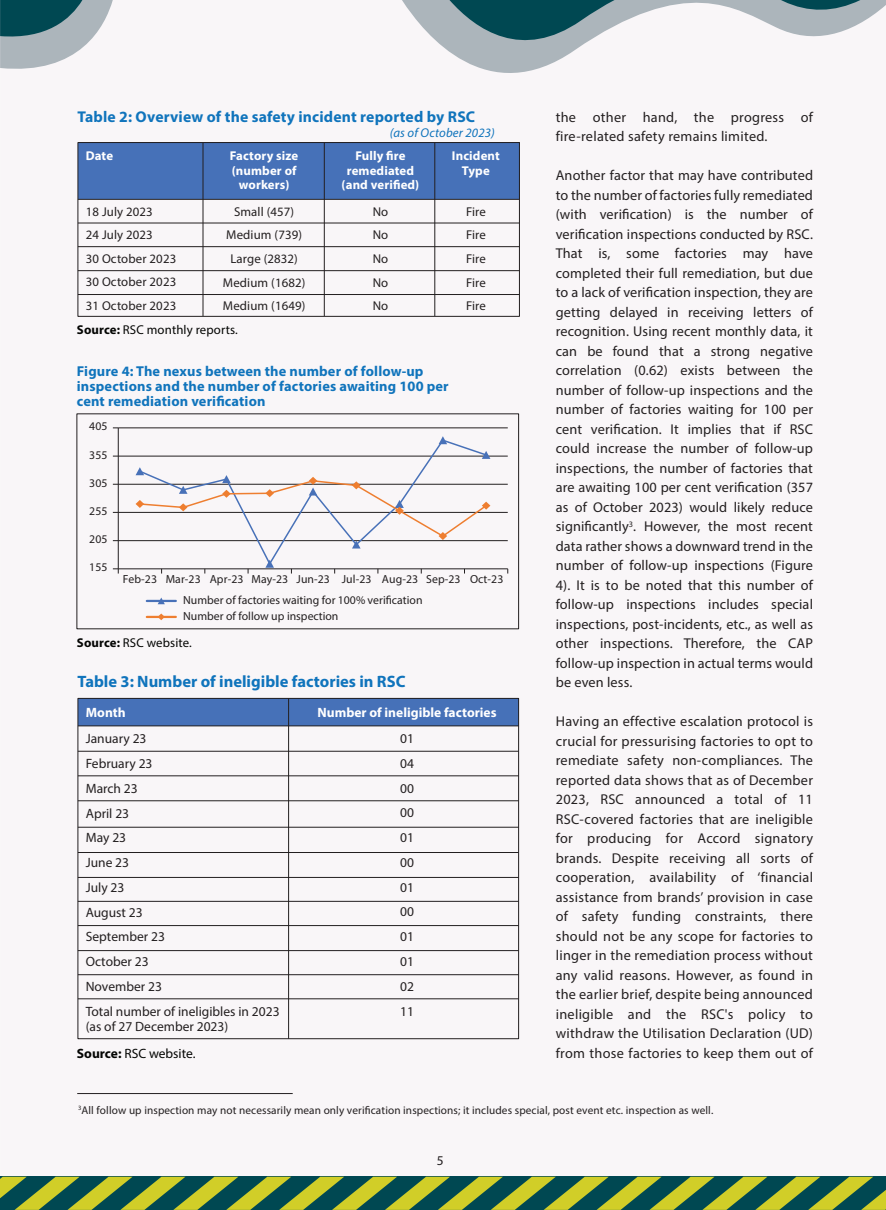
<style>
.page{position:relative;width:886px;height:1210px;background:#fff}
.page>*{position:absolute;margin:0;border:0;box-sizing:border-box;transform-origin:0 0}
.t1{font:700 16.5px "Myriad Pro";color:#1074bc}
.t2{font:700 15.6px "Myriad Pro";letter-spacing:.01em;color:#1074bc}
.t3{font:700 14.4px/15px "Myriad Pro";letter-spacing:.01em;color:#1074bc}
.t4{font:14.25px/19.5px "Myriad Pro";letter-spacing:.02em;color:#231f20;text-align:justify}
.t5{font:13.5px/24.8px "Myriad Pro";color:#231f20}
.t6{font:700 13.5px "Myriad Pro";color:#fff}
.t7{font:13.5px "Myriad Pro";color:#040503}
.t8{font:13.35px "Myriad Pro";color:#231f20}
.t9{font:12.75px/23.5px "Myriad Pro";letter-spacing:.01em;color:#231f20;text-align:justify}
.t10{font:700 12.75px/14.5px "Myriad Pro";letter-spacing:.01em;color:#fff;text-align:center}
.t11{font:12.75px "Myriad Pro";letter-spacing:.01em;color:#040503}
.t12{font:italic 12.75px "Myriad Pro";letter-spacing:.01em;color:#1074bc}
.t13{font:11.7px/16px "Myriad Pro";color:#231f20}
.t14{font:11.25px "Myriad Pro";letter-spacing:.01em;color:#231f20}
.s1{font-weight:700}
</style>
<div class="page">
<div style="left:76px;top:200px;width:810px;height:990px;background:#f9f6f8"></div>
<svg style="left:402px;top:0;width:484px;height:73px;fill:#f9f6f8"></svg>
<svg style="left:449px;top:0;width:165px;height:61px;background:#6b8d95"></svg>
<svg style="left:781px;top:0;width:79px;height:13px"></svg>
<svg style="left:0;top:0;width:113px;height:69px"></svg>
<svg style="left:0;top:1176px;width:885px;height:34px;background:#5c823f"></svg>
<div style="left:78px;top:143px;width:441px;height:56px;background:#4671b8"></div>
<hr style="left:203px;top:143px;width:1px;height:173px;background:#231f20">
<hr style="left:324px;top:143px;width:1px;height:173px;background:#231f20">
<hr style="left:434px;top:143px;width:1px;height:173px;background:#231f20">
<div style="left:77px;top:142px;width:443px;height:175px;border:1px solid #231f20"></div>
<hr style="left:78px;top:199px;width:441px;height:1px;background:#231f20">
<hr style="left:78px;top:223px;width:441px;height:1px;background:#231f20">
<hr style="left:78px;top:246px;width:441px;height:1px;background:#231f20">
<hr style="left:78px;top:270px;width:441px;height:1px;background:#231f20">
<hr style="left:78px;top:294px;width:441px;height:1px;background:#231f20">
<hr style="left:77px;top:1093px;width:216px;height:1px;background:#231f20">
<div style="left:78px;top:698px;width:440px;height:28px;background:#4671b8"></div>
<div style="left:77px;top:698px;width:442px;height:341px;border:1px solid #231f20"></div>
<hr style="left:78px;top:725px;width:440px;height:1px;background:#231f20">
<hr style="left:78px;top:751px;width:440px;height:1px;background:#231f20">
<hr style="left:78px;top:775px;width:440px;height:1px;background:#231f20">
<hr style="left:78px;top:800px;width:440px;height:1px;background:#231f20">
<hr style="left:78px;top:827px;width:440px;height:1px;background:#231f20">
<hr style="left:78px;top:852px;width:440px;height:1px;background:#231f20">
<hr style="left:78px;top:877px;width:440px;height:1px;background:#231f20">
<hr style="left:78px;top:901px;width:440px;height:1px;background:#231f20">
<hr style="left:78px;top:925px;width:440px;height:1px;background:#231f20">
<hr style="left:78px;top:950px;width:440px;height:1px;background:#231f20">
<hr style="left:78px;top:974px;width:440px;height:1px;background:#231f20">
<hr style="left:78px;top:998px;width:440px;height:1px;background:#231f20">
<hr style="left:288px;top:698px;width:1px;height:340px;background:#231f20">
<hr style="left:118px;top:540px;width:390px;height:1px;background:#231f20">
<hr style="left:118px;top:512px;width:390px;height:1px;background:#231f20">
<hr style="left:118px;top:484px;width:390px;height:1px;background:#231f20">
<hr style="left:118px;top:456px;width:390px;height:1px;background:#231f20">
<hr style="left:118px;top:427px;width:390px;height:1px;background:#231f20">
<hr style="left:118px;top:428px;width:1px;height:141px;background:#231f20">
<hr style="left:118px;top:568px;width:390px;height:1px;background:#231f20">
<svg style="left:113px;top:568px;width:6px;height:5px"></svg>
<div style="left:138px;top:438px;width:350px;height:129px;background:#f9f6f8"></div>
<svg style="left:265px;top:560px;width:9px;height:8px"></svg>
<svg style="left:438px;top:436px;width:9px;height:8px"></svg>
<svg style="left:482px;top:451px;width:8px;height:8px"></svg>
<svg style="left:136px;top:467px;width:354px;height:81px"></svg>
<hr style="left:147px;top:600px;width:29px;height:2px;background:#4871b8">
<svg style="left:158px;top:597px;width:7px;height:7px"></svg>
<hr style="left:147px;top:616px;width:29px;height:2px;background:#ee7e30">
<svg style="left:158px;top:613px;width:7px;height:7px"></svg>
<p class="t2" style="left:77px;top:111px;width:399px">Table 2: Overview of the safety incident reported by RSC</p>
<p class="t12" style="left:389px;top:125px;width:107px">(as of October 2023)</p>
<p class="t10" style="left:86px;top:149px;width:29px">Date</p>
<p class="t10" style="left:230px;top:149px;width:70px">Factory size (number of workers)</p>
<p class="t9" style="left:86px;top:201px;width:92px;text-align:left">18 July 2023<br>24 July 2023<br>30 October 2023<br>30 October 2023<br>31 October 2023</p>
<p class="t9" style="left:223px;top:201px;width:84px;text-align:center">Small (457)<br>Medium (739)<br>Large (2832)<br>Medium (1682)<br>Medium (1649)</p>
<p class="t10" style="left:341px;top:149px;width:79px">Fully fire remediated (and verified)</p>
<p class="t9" style="left:373px;top:201px;width:17px">No No No No No</p>
<p class="t10" style="left:452px;top:149px;width:49px">Incident<br>Type</p>
<p class="t9" style="left:466px;top:201px;width:21px">Fire Fire Fire Fire Fire</p>
<p class="t11" style="left:77px;top:325px;width:162px"><span class="s1">Source:</span> RSC monthly reports.</p>
<p class="t3" style="left:77px;top:365px;width:373px">Figure 4: The nexus between the number of follow-up inspections and the number of factories awaiting 100 per cent remediation verification</p>
<p class="t13" style="left:89px;top:419px;width:20px">405</p>
<p class="t13" style="left:89px;top:447px;width:20px">355</p>
<p class="t13" style="left:89px;top:476px;width:20px">305</p>
<p class="t13" style="left:89px;top:504px;width:20px">255</p>
<p class="t13" style="left:89px;top:532px;width:20px">205</p>
<p class="t13" style="left:89px;top:560px;width:20px">155</p>
<p class="t13" style="left:123px;top:572px;width:382px">Feb-23 Mar-23 Apr-23 May-23 Jun-23 Jul-23 Aug-23 Sep-23 Oct-23</p>
<p class="t13" style="left:183px;top:592px;width:241px">Number of factories waiting for 100% verification<br>Number of follow up inspection</p>
<p class="t11" style="left:77px;top:638px;width:116px"><span class="s1">Source:</span> RSC website.</p>
<p class="t1" style="left:77px;top:675px;width:329px">Table 3: Number of ineligible factories in RSC</p>
<p class="t6" style="left:86px;top:707px;width:41px">Month</p>
<p class="t5" style="left:86px;top:727px;width:195px">January 23<br>February 23<br>March 23<br>April 23<br>May 23<br>June 23<br>July 23<br>August 23<br>September 23<br>October 23<br>November 23<br>Total number of ineligibles in 2023</p>
<p class="t5" style="left:86px;top:1014px;width:144px">(as of 27 December 2023)</p>
<p class="t6" style="left:317px;top:707px;width:180px">Number of ineligible factories</p>
<p class="t5" style="left:400px;top:727px;width:15px;text-align:justify">01<br>04<br>00<br>00<br>01<br>00<br>01<br>00<br>01<br>01<br>02<br>11</p>
<p class="t7" style="left:77px;top:1048px;width:120px"><span class="s1">Source:</span> RSC website.</p>
<p class="t4" style="left:556px;top:108px;width:259px">the other hand, the progress of fire-related safety remains limited.</p>
<p class="t4" style="left:556px;top:167px;width:259px">Another factor that may have contributed to the number of factories fully remediated (with verification) is the number of verification inspections conducted by RSC.<br>That is, some factories may have completed their full remediation, but due to a lack of verification inspection, they are getting delayed in receiving letters of recognition. Using recent monthly data, it can be found that a strong negative correlation (0.62) exists between the number of follow-up inspections and the number of factories waiting for 100 per cent verification. It implies that if RSC could increase the number of follow-up inspections, the number of factories that are awaiting 100 per cent verification (357 as of October 2023) would likely reduce significantly<sup>3</sup>. However, the most recent data rather shows a downward trend in the number of follow-up inspections (Figure 4). It is to be noted that this number of follow-up inspections includes special inspections, post-incidents, etc., as well as other inspections. Therefore, the CAP follow-up inspection in actual terms would be even less.</p>
<p class="t4" style="left:556px;top:713px;width:259px">Having an effective escalation protocol is crucial for pressurising factories to opt to remediate safety non-compliances. The reported data shows that as of December 2023, RSC announced a total of 11<br>RSC-covered factories that are ineligible for producing for Accord signatory brands. Despite receiving all sorts of cooperation, availability of ‘financial assistance from brands’ provision in case of safety funding constraints, there should not be any scope for factories to linger in the remediation process without any valid reasons. However, as found in the earlier brief, despite being announced ineligible and the RSC's policy to withdraw the Utilisation Declaration (UD) from those factories to keep them out of</p>
<p class="t14" style="left:78px;top:1106px;width:636px"><sup>3</sup>All follow up inspection may not necessarily mean only verification inspections; it includes special, post event etc. inspection as well.</p>
<p class="t8" style="left:437px;top:1155px;width:8px">5</p>
</div>
